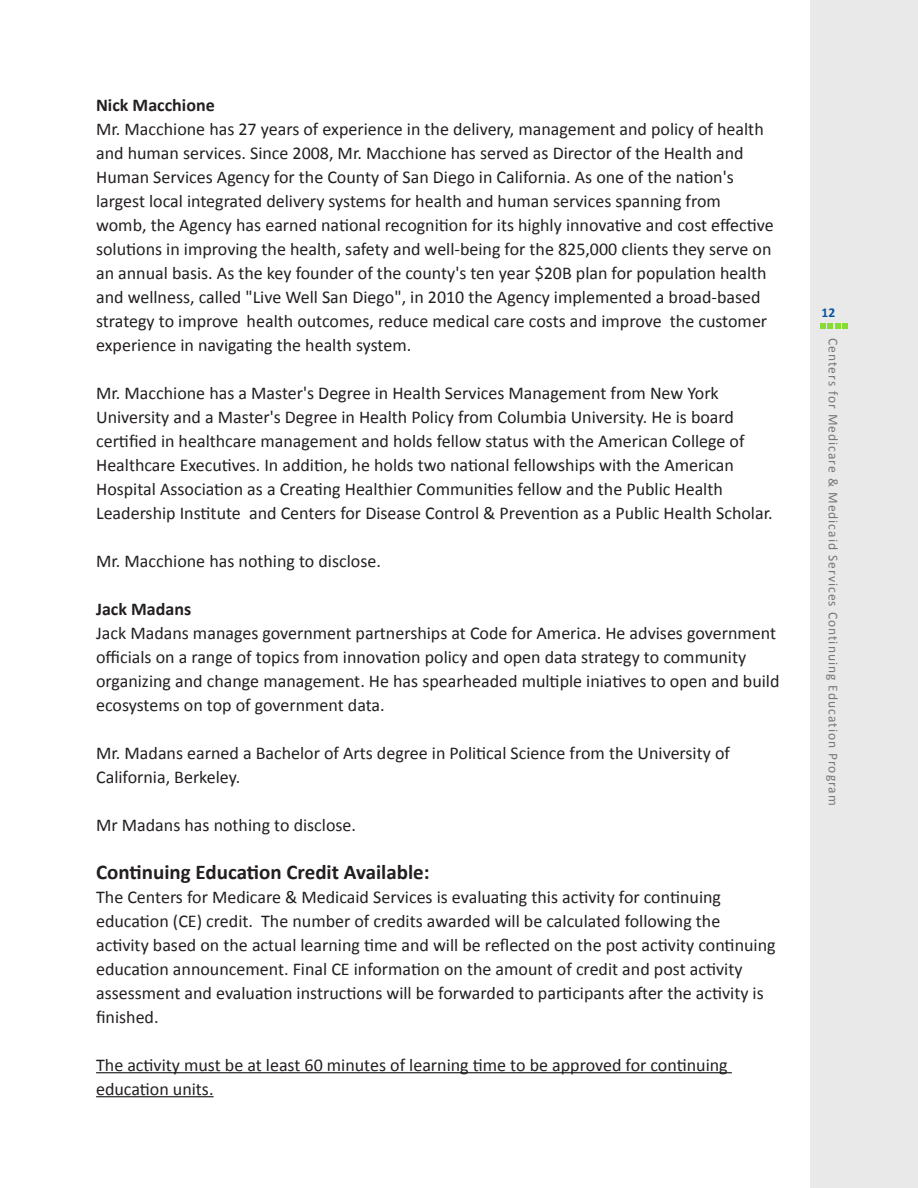
<style>
.page{position:relative;width:918px;height:1188px;background:#fff}
.page>*{position:absolute;margin:0;border:0;box-sizing:border-box;transform-origin:0 0}
.t1{font:700 21px "Calibri";color:#231f20}
.t2{font:18px/24px "Calibri";color:#231f20}
.t3{font:700 18px "Calibri";color:#231f20}
.t4{font:13.5px "Calibri";letter-spacing:.075em;color:#777}
.t5{font:700 13.5px "Calibri";color:#06539b}
</style>
<div class="page">
<div style="left:810px;top:0;width:108px;height:1188px;background:#e9e9e9"></div>
<svg style="left:820px;top:323px;width:28px;height:6px"></svg>
<hr style="left:96px;top:1072px;width:636px;height:1px;background:#231f20">
<hr style="left:96px;top:1096px;width:118px;height:1px;background:#231f20">
<p class="t3" style="left:96px;top:93px;width:120px">Nick Macchione</p>
<p class="t2" style="left:96px;top:117px;width:679px">Mr. Macchione has 27 years of experience in the delivery, management and policy of health and human services. Since 2008, Mr. Macchione has served as Director of the Health and Human Services Agency for the County of San Diego in California. As one of the nation's largest local integrated delivery systems for health and human services spanning from womb, the Agency has earned national recognition for its highly innovative and cost effective solutions in improving the health, safety and well-being for the 825,000 clients they serve on an annual basis. As the key founder of the county's ten year $20B plan for population health and wellness, called "Live Well San Diego", in 2010 the Agency implemented a broad-based strategy to improve health outcomes, reduce medical care costs and improve the customer experience in navigating the health system.</p>
<p class="t2" style="left:96px;top:381px;width:678px">Mr. Macchione has a Master's Degree in Health Services Management from New York University and a Master's Degree in Health Policy from Columbia University. He is board certified in healthcare management and holds fellow status with the American College of Healthcare Executives. In addition, he holds two national fellowships with the American Hospital Association as a Creating Healthier Communities fellow and the Public Health Leadership Institute and Centers for Disease Control &amp; Prevention as a Public Health Scholar.</p>
<p class="t2" style="left:96px;top:549px;width:286px">Mr. Macchione has nothing to disclose.</p>
<p class="t3" style="left:96px;top:597px;width:97px">Jack Madans</p>
<p class="t2" style="left:96px;top:621px;width:685px">Jack Madans manages government partnerships at Code for America. He advises government officials on a range of topics from innovation policy and open data strategy to community organizing and change management. He has spearheaded multiple iniatives to open and build ecosystems on top of government data.</p>
<p class="t2" style="left:96px;top:741px;width:635px">Mr. Madans earned a Bachelor of Arts degree in Political Science from the University of<br>California, Berkeley.</p>
<p class="t2" style="left:96px;top:813px;width:261px">Mr Madans has nothing to disclose.</p>
<p class="t1" style="left:96px;top:858px;width:335px">Continuing Education Credit Available:</p>
<p class="t2" style="left:96px;top:885px;width:681px">The Centers for Medicare &amp; Medicaid Services is evaluating this activity for continuing education (CE) credit. The number of credits awarded will be calculated following the activity based on the actual learning time and will be reflected on the post activity continuing education announcement. Final CE information on the amount of credit and post activity assessment and evaluation instructions will be forwarded to participants after the activity is finished.</p>
<p class="t2" style="left:96px;top:1053px;width:633px">The activity must be at least 60 minutes of learning time to be approved for continuing education units.</p>
<p class="t5" style="left:822px;top:304px;width:15px">12</p>
<p class="t4" style="left:842px;top:338px;width:469px;rotate:90deg">Centers for Medicare &amp; Medicaid Services Continuing Education Program</p>
</div>
